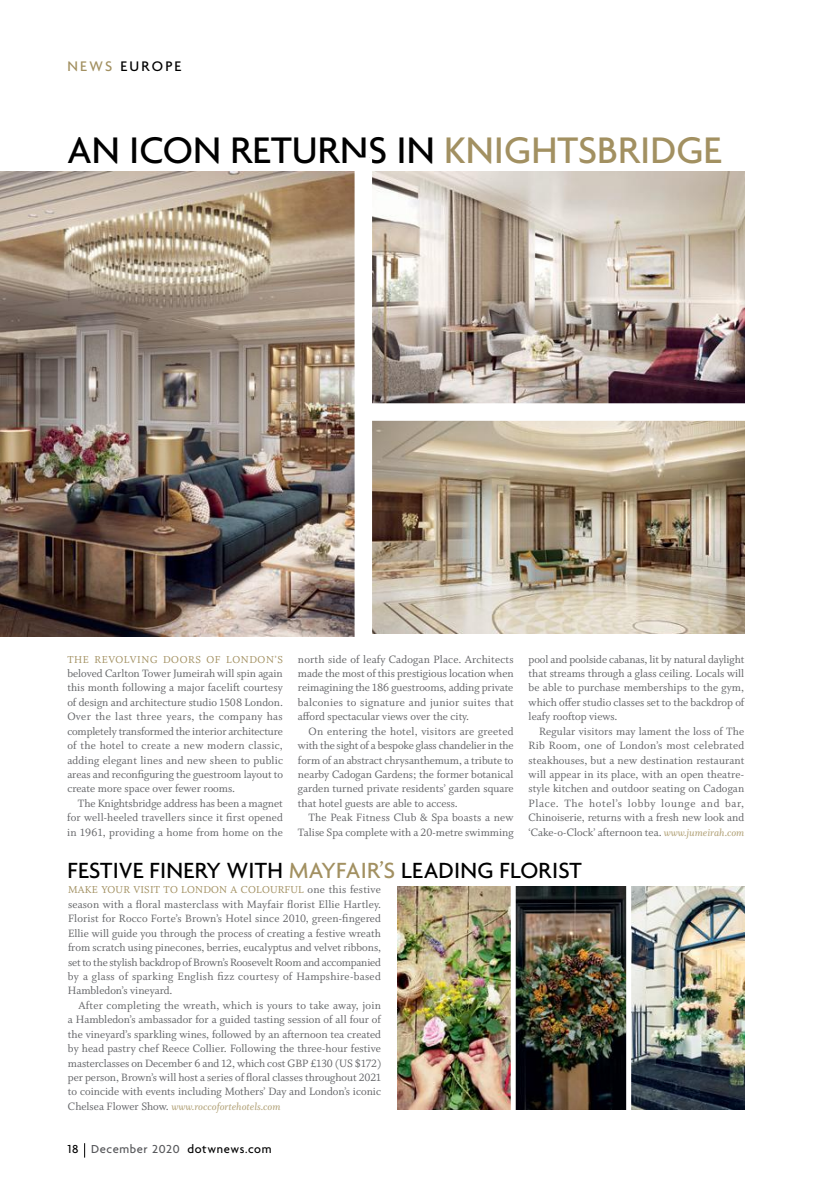
<style>
.page{position:relative;width:833px;height:1188px;background:#fff}
.page>*{position:absolute;margin:0;border:0;box-sizing:border-box;transform-origin:0 0}
.t1{font:500 40px "Agenda";color:#000}
.t2{font:500 23.75px "Agenda";letter-spacing:.01em;color:#000}
.t3{font:500 15px "Agenda";letter-spacing:.15em;color:#000}
.t4{font:500 12.5px "Agenda";letter-spacing:.05em;color:#000}
.t5{font:11.88px/14.4px "Whitman Roman LF";color:#626366;text-align:justify}
.t6{font:11.25px "Whitman Roman LF";letter-spacing:.02em;color:#a29061}
.t7{font:11.25px "Whitman Semibold Italic LF";color:#b6a77f}
.t8{font:11.25px "Whitman Roman LF";letter-spacing:.055em;color:#a29061}
.s1{color:#a29061}
.s2{font-family:"Whitman Semibold Italic LF";font-size:11.25px;color:#b6a77f}
.s3{font-size:11.88px;color:#626366}
.s4{font-family:"Whitman Roman LF";font-size:11.88px;color:#626366}
.s5{color:#57585b}
</style>
<div class="page">
<svg style="left:84px;top:1143px;width:1px;height:14px"></svg>
<img style="left:398px;top:886px;width:346px;height:223px">
<img style="left:0;top:172px;width:354px;height:464px">
<img style="left:372px;top:172px;width:372px;height:231px">
<img style="left:372px;top:420px;width:372px;height:213px">
<div style="left:511px;top:878px;width:5px;height:245px;background:#fff"></div>
<div style="left:626px;top:878px;width:5px;height:245px;background:#fff"></div>
<p class="t3" style="left:68px;top:57px;width:115px"><span class="s1">N EWS</span> EUROPE</p>
<h1 class="t1" style="left:67px;top:126px;width:656px">AN ICON RETURNS IN <span class="s1">KNIGHTSBRIDGE</span></h1>
<p class="t8" style="left:67px;top:652px;width:217px">The revolving doors of London’s</p>
<p class="t5" style="left:67px;top:666px;width:217px">beloved Carlton Tower Jumeirah will spin again this month following a major facelift courtesy of design and architecture studio 1508 London.<br>Over the last three years, the company has completely transformed the interior architecture of the hotel to create a new modern classic, adding elegant lines and new sheen to public areas and reconfiguring the guestroom layout to create more space over fewer rooms.</p>
<p class="t5" style="left:67px;top:796px;width:217px;text-indent:11px">The Knightsbridge address has been a magnet for well-heeled travellers since it first opened in 1961, providing a home from home on the</p>
<p class="t5" style="left:298px;top:651px;width:217px">north side of leafy Cadogan Place. Architects made the most of this prestigious location when reimagining the 186 guestrooms, adding private balconies to signature and junior suites that afford spectacular views over the city.</p>
<p class="t5" style="left:298px;top:723px;width:217px;text-indent:11px">On entering the hotel, visitors are greeted with the sight of a bespoke glass chandelier in the form of an abstract chrysanthemum, a tribute to nearby Cadogan Gardens; the former botanical garden turned private residents’ garden square that hotel guests are able to access.</p>
<p class="t5" style="left:298px;top:810px;width:217px;text-align:right">The Peak Fitness Club &amp; Spa boasts a new<br>Talise Spa complete with a 20-metre swimming</p>
<p class="t5" style="left:528px;top:651px;width:218px">pool and poolside cabanas, lit by natural daylight that streams through a glass ceiling. Locals will be able to purchase memberships to the gym, which offer studio classes set to the backdrop of leafy rooftop views.</p>
<p class="t5" style="left:528px;top:723px;width:217px;text-indent:11px">Regular visitors may lament the loss of The Rib Room, one of London’s most celebrated steakhouses, but a new destination restaurant will appear in its place, with an open theatre&shy;style kitchen and outdoor seating on Cadogan Place. The hotel’s lobby lounge and bar, Chinoiserie, returns with a fresh new look and ‘Cake-o-Clock’ afternoon tea. <span class="s2">www.jumeirah.com</span></p>
<h2 class="t2" style="left:68px;top:855px;width:515px">FESTIVE FINERY WITH <span class="s1">MAYFAIR’S</span> LEAD ING FLORIST</h2>
<p class="t6" style="left:68px;top:883px;width:314px">Make your visit to London a colourful <span class="s3">one this festive</span></p>
<p class="t5" style="left:68px;top:897px;width:315px">season with a floral masterclass with Mayfair florist Ellie Hartley.<br>Florist for Rocco Forte’s Brown’s Hotel since 2010, green-fingered Ellie will guide you through the process of creating a festive wreath from scratch using pinecones, berries, eucalyptus and velvet ribbons, set to the stylish backdrop of Brown’s Roosevelt Room and accompanied by a glass of sparking English fizz courtesy of Hampshire-based Hambledon’s vineyard.</p>
<p class="t5" style="left:68px;top:997px;width:315px;text-indent:11px">After completing the wreath, which is yours to take away, join a Hambledon’s ambassador for a guided tasting session of all four of the vineyard’s sparkling wines, followed by an afternoon tea created by head pastry chef Reece Collier. Following the three-hour festive masterclasses on December 6 and 12, which cost GBP £130 (US $172) per person, Brown’s will host a series of floral classes throughout 2021 to coincide with events including Mothers’ Day and London’s iconic</p>
<p class="t7" style="left:68px;top:1099px;width:214px"><span class="s4">Chelsea Flower Show.</span> www.roccofortehotels.com</p>
<p class="t4" style="left:67px;top:1141px;width:206px">18 <span class="s5">DECEMBER 2020</span> DOTWNEWS.COM</p>
</div>
